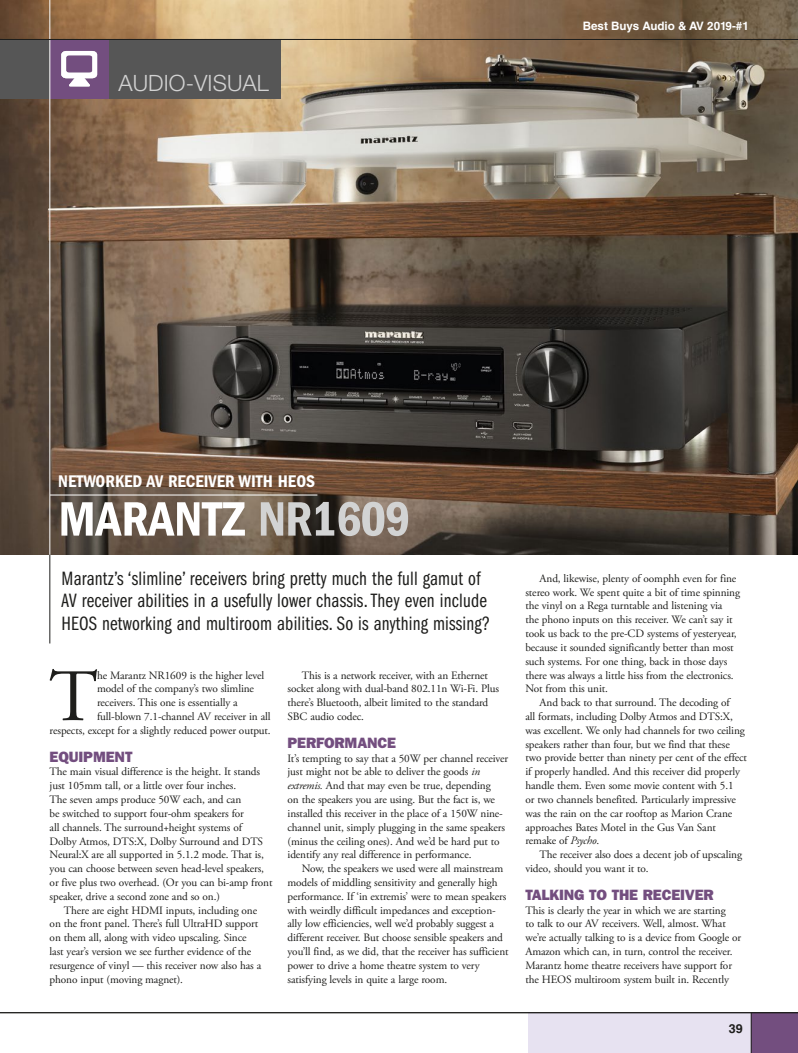
<style>
.page{position:relative;width:798px;height:1053px;background:#fff}
.page>*{position:absolute;margin:0;border:0;box-sizing:border-box;transform-origin:0 0}
.t1{font:73.75px "Adobe Garamond Pro";color:#1e1e1c}
.t2{font:50px "ITC Franklin Gothic Std Dm Cd";color:#fff}
.t3{font:300 22.5px "Helvetica Neue LT Std";letter-spacing:.005em;color:#d2d2d2}
.t4{font:20px/22.5px "ITC Franklin Gothic Std Bk Cp";letter-spacing:.01em;color:#1e1e1c}
.t5{font:17.5px "ITC Franklin Gothic Std Dm Cd";color:#fff}
.t6{font:15px "ITC Franklin Gothic Std Hvy";letter-spacing:-.01em;color:#734e7f}
.t7{font:700 12.5px "Helvetica LT Std";color:#1e1e1c}
.t8{font:700 11.62px "Helvetica LT Std";color:#fff}
.t9{font:11.25px/13.9px "Adobe Garamond Pro";letter-spacing:-.01em;color:#1e1e1c}
.s1{color:#d2d3d3}
.s2{font-style:italic}
</style>
<div class="page">
<img style="left:0;top:0;width:797px;height:555px">
<div style="left:0;top:39px;width:280px;height:60px;background:#565656"></div>
<div style="left:50px;top:39px;width:58px;height:60px;background:#734e7f"></div>
<svg style="left:61px;top:51px;width:36px;height:35px"></svg>
<div style="left:528px;top:1012px;width:223px;height:40px;background:#e7e2f1"></div>
<div style="left:750px;top:1012px;width:47px;height:40px;background:#734e7f"></div>
<hr style="left:750px;top:1012px;width:1px;height:40px;background:#1e1e1c">
<hr style="left:0;top:1012px;width:797px;height:1px;background:#1e1e1c">
<hr style="left:49px;top:0;width:1px;height:555px;background:#fff">
<hr style="left:49px;top:555px;width:1px;height:88px;background:#1e1e1c">
<hr style="left:0;top:39px;width:797px;height:1px;background:#1e1e1c">
<hr style="left:50px;top:494px;width:267px;height:1px;background:#fff">
<h3 class="t3" style="left:118px;top:69px;width:152px">AUDIO-VISUAL</h3>
<p class="t8" style="left:582px;top:18px;width:167px">Best Buys Audio &amp; AV 2019-#1</p>
<h3 class="t5" style="left:58px;top:471px;width:258px">NETWORKED AV RECEIVER WITH HEOS</h3>
<h2 class="t2" style="left:58px;top:490px;width:354px">MARANTZ <span class="s1">NR1609</span></h2>
<h3 class="t4" style="left:61px;top:567px;width:430px">Marantz’s ‘slimline’ receivers bring pretty much the full gamut of<br>AV receiver abilities in a usefully lower chassis. They even include<br>HEOS networking and multiroom abilities. So is anything missing?</h3>
<h1 class="t1" style="left:49px;top:652px;width:50px">T</h1>
<p class="t9" style="left:97px;top:668px;width:169px">he Marantz NR1609 is the higher level</p>
<p class="t9" style="left:97px;top:682px;width:158px">model of the company’s two slimline</p>
<p class="t9" style="left:97px;top:696px;width:142px">receivers. This one is essentially a</p>
<p class="t9" style="left:97px;top:710px;width:175px">full-blown 7.1-channel AV receiver in all</p>
<p class="t9" style="left:50px;top:723px;width:222px">respects, except for a slightly reduced power output.</p>
<h3 class="t6" style="left:50px;top:747px;width:84px">EQUIPMENT</h3>
<p class="t9" style="left:50px;top:765px;width:224px">The main visual difference is the height. It stands just 105mm tall, or a little over four inches.<br>The seven amps produce 50W each, and can<br>be switched to support four-ohm speakers for<br>all channels. The surround+height systems of<br>Dolby Atmos, DTS:X, Dolby Surround and DTS Neural:X are all supported in 5.1.2 mode. That is, you can choose between seven head-level speakers, or five plus two overhead. (Or you can bi-amp front speaker, drive a second zone and so on.)</p>
<p class="t9" style="left:50px;top:903px;width:213px;text-indent:14px">There are eight HDMI inputs, including one on the front panel. There’s full UltraHD support on them all, along with video upscaling. Since last year’s version we see further evidence of the resurgence of vinyl — this receiver now also has a phono input (moving magnet).</p>
<p class="t9" style="left:287px;top:668px;width:213px;text-indent:14px">This is a network receiver, with an Ethernet socket along with dual-band 802.11n Wi-Fi. Plus there’s Bluetooth, albeit limited to the standard SBC audio codec.</p>
<h3 class="t6" style="left:287px;top:733px;width:110px">PERFORMANCE</h3>
<p class="t9" style="left:287px;top:751px;width:222px">It’s tempting to say that a 50W per channel receiver just might not be able to deliver the goods <span class="s2">in extremis.</span> And that may even be true, depending<br>on the speakers you are using. But the fact is, we installed this receiver in the place of a 150W nine&shy;channel unit, simply plugging in the same speakers (minus the ceiling ones). And we’d be hard put to identify any real difference in performance.</p>
<p class="t9" style="left:287px;top:862px;width:222px;text-indent:14px">Now, the speakers we used were all mainstream models of middling sensitivity and generally high performance. If ‘in extremis’ were to mean speakers with weirdly difficult impedances and exception&shy;ally low efficiencies, well we’d probably suggest a different receiver. But choose sensible speakers and you’ll find, as we did, that the receiver has sufficient power to drive a home theatre system to very satisfying levels in quite a large room.</p>
<p class="t9" style="left:525px;top:571px;width:216px;text-indent:14px">And, likewise, plenty of oomphh even for fine stereo work. We spent quite a bit of time spinning the vinyl on a Rega turntable and listening via<br>the phono inputs on this receiver. We can’t say it took us back to the pre-CD systems of yesteryear, because it sounded significantly better than most such systems. For one thing, back in those days there was always a little hiss from the electronics.<br>Not from this unit.</p>
<p class="t9" style="left:525px;top:696px;width:223px;text-indent:14px">And back to that surround. The decoding of<br>all formats, including Dolby Atmos and DTS:X, was excellent. We only had channels for two ceiling speakers rather than four, but we find that these two provide better than ninety per cent of the effect if properly handled. And this receiver did properly handle them. Even some movie content with 5.1<br>or two channels benefited. Particularly impressive was the rain on the car rooftop as Marion Crane approaches Bates Motel in the Gus Van Sant remake of <span class="s2">Psycho</span>.</p>
<p class="t9" style="left:525px;top:848px;width:218px;text-indent:14px">The receiver also does a decent job of upscaling video, should you want it to.</p>
<h3 class="t6" style="left:525px;top:885px;width:190px">TALKING TO THE RECEIVER</h3>
<p class="t9" style="left:525px;top:903px;width:217px">This is clearly the year in which we are starting<br>to talk to our AV receivers. Well, almost. What we’re actually talking to is a device from Google or Amazon which can, in turn, control the receiver.<br>Marantz home theatre receivers have support for the HEOS multiroom system built in. Recently</p>
<p class="t7" style="left:728px;top:1021px;width:15px">39</p>
</div>
